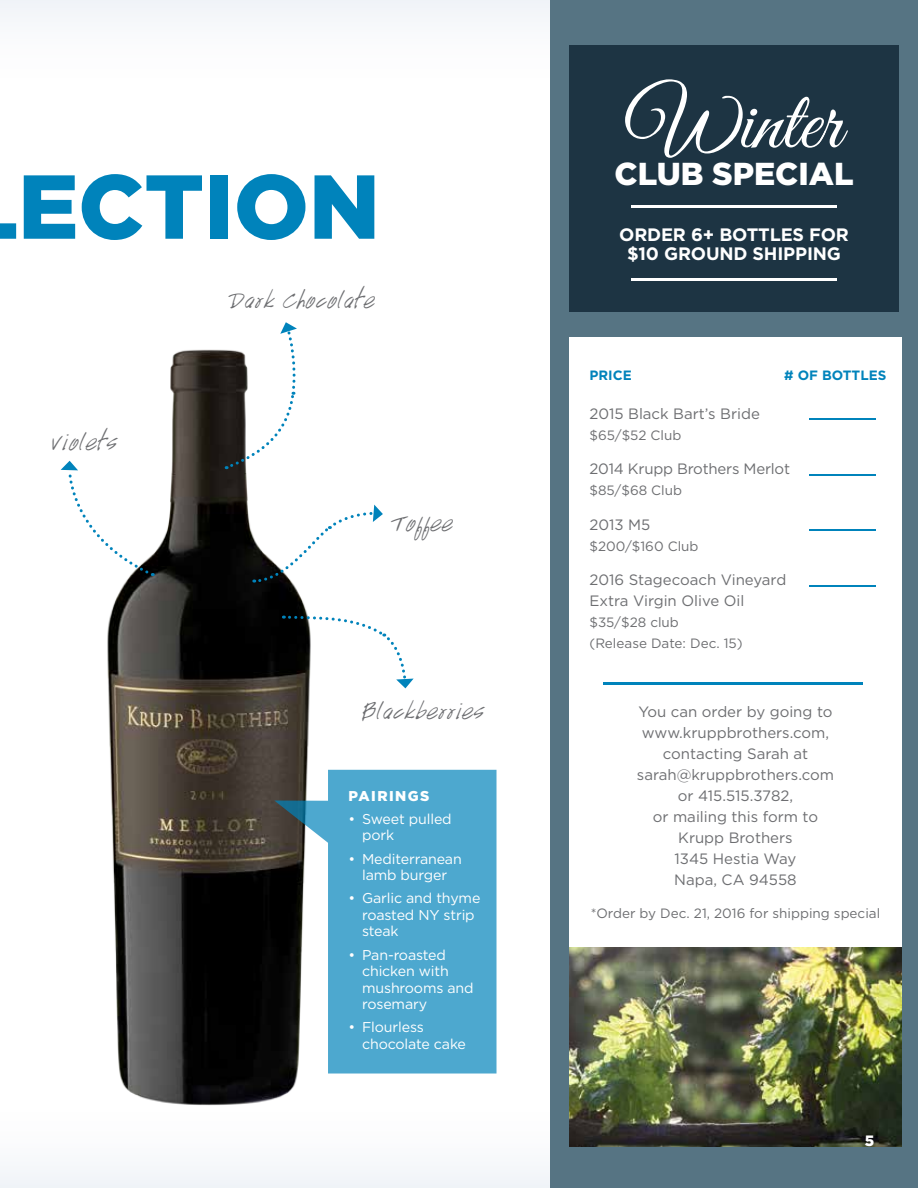
<style>
.page{position:relative;width:918px;height:1188px;background:#fff}
.page>*{position:absolute;margin:0;border:0;box-sizing:border-box;transform-origin:0 0}
.t1{font:900 90.45px "Gotham";color:#0083bb}
.t2{font:84px "Great Vibes";color:#fff}
.t3{font:36px "Handwriting";color:#6d6e71}
.t4{font:900 31.65px "Gotham";color:#fff}
.t5{font:700 18px/19.5px "Gotham";letter-spacing:-.01em;color:#fff;text-align:center}
.t6{font:15px/21px "Gotham";color:#6d6e71}
.t7{font:900 15px "Gotham";color:#fff}
.t8{font:14.25px/16.5px "Gotham";letter-spacing:-.01em;color:#fff}
.t9{font:900 14.25px "Gotham";letter-spacing:.1em;color:#fff}
.t10{font:13.5px/21px "Gotham";color:#6d6e71}
.t11{font:700 13.5px "Gotham";color:#0083bb}
</style>
<div class="page">
<div style="left:551px;top:0;width:367px;height:1188px;background:#567483"></div>
<div style="left:569px;top:45px;width:330px;height:267px;background:#1d3443"></div>
<img style="left:107px;top:349px;width:203px;height:757px">
<svg style="left:254px;top:505px;width:129px;height:79px"></svg>
<svg style="left:226px;top:322px;width:71px;height:147px"></svg>
<svg style="left:61px;top:461px;width:92px;height:115px"></svg>
<div style="left:569px;top:338px;width:333px;height:796px;background:#fff"></div>
<hr style="left:631px;top:206px;width:206px;height:2px;background:#fff">
<hr style="left:631px;top:278px;width:206px;height:3px;background:#fff">
<img style="left:569px;top:947px;width:333px;height:200px">
<hr style="left:603px;top:682px;width:260px;height:3px;background:#0083bb">
<hr style="left:809px;top:419px;width:67px;height:1px;background:#0083bb">
<hr style="left:810px;top:474px;width:66px;height:1px;background:#0083bb">
<hr style="left:810px;top:529px;width:66px;height:1px;background:#0083bb">
<hr style="left:810px;top:585px;width:66px;height:1px;background:#0083bb">
<svg style="left:274px;top:770px;width:223px;height:304px;background:#599fbd"></svg>
<svg style="left:283px;top:614px;width:131px;height:74px"></svg>
<h1 class="t1" style="left:18px;top:144px;width:363px">ECTION</h1>
<h3 class="t3" style="left:52px;top:421px;width:67px">Violets</h3>
<h3 class="t3" style="left:230px;top:279px;width:147px">Dark Chocolate</h3>
<h3 class="t3" style="left:394px;top:501px;width:60px">Toffee</h3>
<h3 class="t3" style="left:362px;top:690px;width:123px">Blackberries</h3>
<p class="t9" style="left:349px;top:786px;width:82px">PAIRINGS</p>
<p class="t8" style="left:362px;top:810px;width:91px;text-indent:-13px">• Sweet pulled pork</p>
<p class="t8" style="left:349px;top:850px;width:115px;text-align:center">• Mediterranean lamb burger</p>
<p class="t8" style="left:362px;top:890px;width:120px;text-indent:-13px">• Garlic and thyme roasted NY strip steak</p>
<p class="t8" style="left:362px;top:946px;width:113px;text-indent:-13px">• Pan-roasted chicken with mushrooms and rosemary</p>
<p class="t8" style="left:362px;top:1019px;width:105px;text-indent:-13px">• Flourless chocolate cake</p>
<h2 class="t2" style="left:627px;top:76px;width:217px">Winter</h2>
<h3 class="t4" style="left:615px;top:152px;width:241px">CLUB SPECIAL</h3>
<p class="t5" style="left:619px;top:224px;width:231px">ORDER 6+ BOTTLES FOR $10 GROUND SHIPPING</p>
<p class="t11" style="left:590px;top:367px;width:44px">PRICE</p>
<p class="t11" style="left:784px;top:367px;width:104px"># OF BOTTLES</p>
<p class="t6" style="left:590px;top:402px;width:172px">2015 Black Bart’s Bride</p>
<p class="t10" style="left:590px;top:424px;width:93px">$65/$52 Club</p>
<p class="t6" style="left:590px;top:458px;width:202px">2014 Krupp Brothers Merlot</p>
<p class="t10" style="left:590px;top:480px;width:94px">$85/$68 Club</p>
<p class="t6" style="left:590px;top:513px;width:62px">2013 M5</p>
<p class="t10" style="left:590px;top:535px;width:111px">$200/$160 Club</p>
<p class="t6" style="left:590px;top:569px;width:198px">2016 Stagecoach Vineyard<br>Extra Virgin Olive Oil</p>
<p class="t10" style="left:590px;top:612px;width:155px">$35/$28 club<br>(Release Date: Dec. 15)</p>
<p class="t6" style="left:637px;top:701px;width:199px;text-align:center">You can order by going to www.kruppbrothers.com, contacting Sarah at sarah@kruppbrothers.com or 415.515.3782,<br>or mailing this form to<br>Krupp Brothers<br>1345 Hestia Way<br>Napa, CA 94558</p>
<p class="t10" style="left:591px;top:902px;width:291px">*Order by Dec. 21, 2016 for shipping special</p>
<p class="t7" style="left:865px;top:1130px;width:11px">5</p>
</div>
